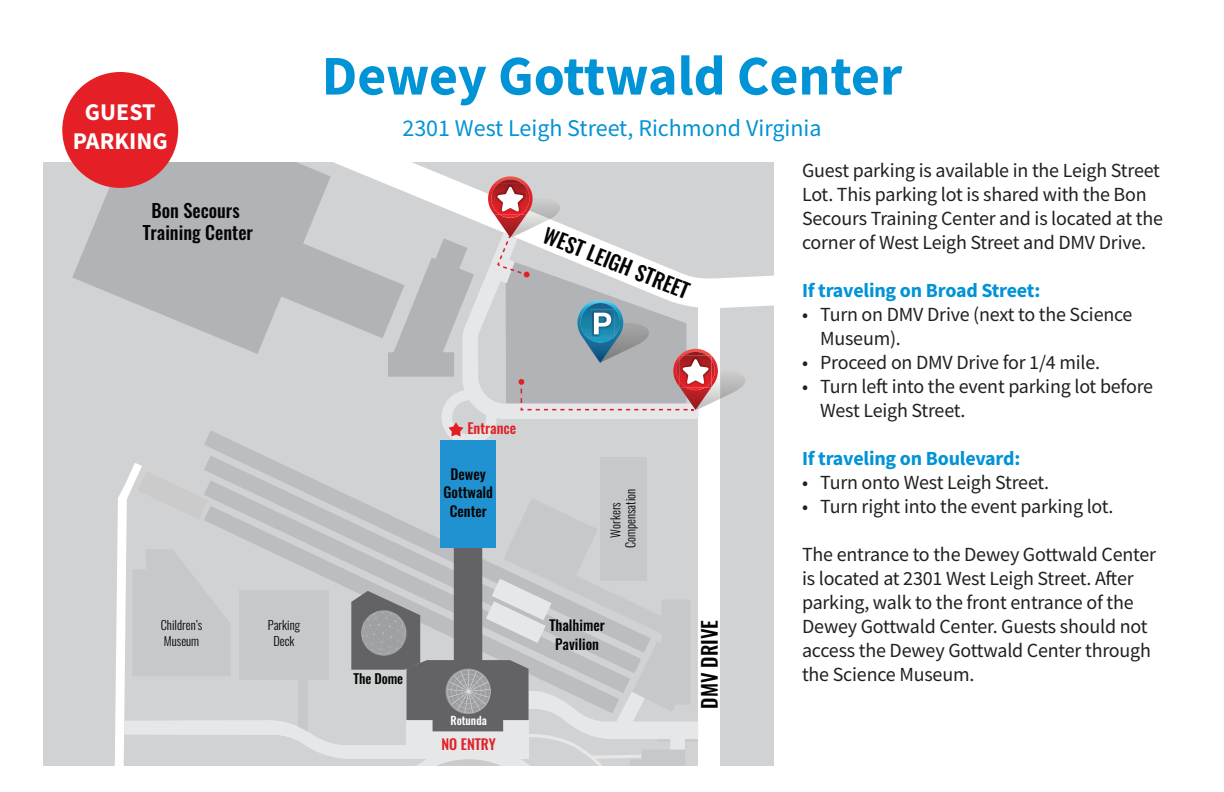
<style>
.page{position:relative;width:1224px;height:792px;background:#fff}
.page>*{position:absolute;margin:0;border:0;box-sizing:border-box;transform-origin:0 0}
.t1{font:700 56px "Source Sans Pro";color:#0093d5}
.t2{font:24px "Source Sans Pro";color:#0093d5}
.t3{font:700 24px/28.8px "Source Sans Pro";color:#fff;text-align:center}
.t4{font:500 20.6px "Oswald";color:#040503}
.t5{font:20px/24px "Source Sans Pro";letter-spacing:-.01em;color:#231f20}
.t6{font:700 20px "Source Sans Pro";letter-spacing:-.01em;color:#0093d5}
.t7{font:500 18.6px/22.2px "Oswald";color:#040503;text-align:center}
.t8{font:500 14.4px/18.6px "Oswald";color:#040503;text-align:center}
.t9{font:500 14.4px "Oswald";color:#e11f25}
.t10{font:500 13.4px "Oswald";letter-spacing:-.005em;color:#040503}
.t11{font:300 12.4px/16.4px "Oswald";color:#040503;text-align:center}
.t12{font:500 11.4px "Oswald";color:#fff}
</style>
<div class="page">
<div style="left:43px;top:162px;width:730px;height:603px;background:#d1d2d4"></div>
<div style="left:699px;top:302px;width:21px;height:463px;background:#fff"></div>
<svg style="left:333px;top:162px;width:440px;height:145px"></svg>
<svg style="left:72px;top:162px;width:257px;height:192px;fill:#b2b3b7"></svg>
<svg style="left:204px;top:431px;width:237px;height:25px"></svg>
<div style="left:441px;top:440px;width:55px;height:108px;background:#2192d1"></div>
<svg style="left:115px;top:463px;width:584px;height:302px"></svg>
<svg style="left:281px;top:176px;width:464px;height:270px"></svg>
<div style="left:62px;top:72px;width:116px;height:116px;background:#e41f25;border-radius:50%"></div>
<p class="t3" style="left:73px;top:98px;width:96px">GUEST<br>PARKING</p>
<h1 class="t1" style="left:322px;top:38px;width:582px">Dewey Gottwald Center</h1>
<p class="t2" style="left:402px;top:113px;width:421px">2301 West Leigh Street, Richmond Virginia</p>
<p class="t5" style="left:802px;top:158px;width:362px">Guest parking is available in the Leigh Street Lot. This parking lot is shared with the Bon Secours Training Center and is located at the corner of West Leigh Street and DMV Drive.</p>
<p class="t6" style="left:802px;top:277px;width:240px">If traveling on Broad Street:</p>
<p class="t5" style="left:820px;top:302px;width:314px;text-indent:-18px">• Turn on DMV Drive (next to the Science<br>Museum).</p>
<p class="t5" style="left:802px;top:350px;width:299px">• Proceed on DMV Drive for 1/4 mile.</p>
<p class="t5" style="left:820px;top:374px;width:335px;text-indent:-18px">• Turn left into the event parking lot before<br>West Leigh Street.</p>
<p class="t6" style="left:802px;top:445px;width:220px">If traveling on Boulevard:</p>
<p class="t5" style="left:802px;top:470px;width:249px">• Turn onto West Leigh Street.</p>
<p class="t5" style="left:802px;top:494px;width:313px">• Turn right into the event parking lot.</p>
<p class="t5" style="left:802px;top:542px;width:356px">The entrance to the Dewey Gottwald Center is located at 2301 West Leigh Street. After parking, walk to the front entrance of the Dewey Gottwald Center. Guests should not access the Dewey Gottwald Center through the Science Museum.</p>
<p class="t7" style="left:143px;top:199px;width:112px">Bon Secours<br>Training Center</p>
<p class="t4" style="left:550px;top:221px;width:157px;rotate:22deg">WEST LEIGH STREET</p>
<p class="t9" style="left:468px;top:419px;width:50px">Entrance</p>
<p class="t8" style="left:443px;top:465px;width:51px">Dewey<br>Gottwald<br>Center</p>
<p class="t11" style="left:608px;top:548px;width:61px;line-height:14.8px;rotate:-90deg">Workers<br>Compensation</p>
<p class="t11" style="left:161px;top:617px;width:43px;text-align:left">Children’s<br>Museum</p>
<p class="t11" style="left:883px;top:612px;width:22px">DMV</p>
<p class="t11" style="left:268px;top:617px;width:34px">Parking<br>Deck</p>
<p class="t8" style="left:549px;top:616px;width:57px">Thalhimer<br>Pavilion</p>
<p class="t4" style="left:695px;top:709px;width:90px;rotate:-90deg">DMV DRIVE</p>
<p class="t10" style="left:353px;top:669px;width:51px">The Dome</p>
<p class="t12" style="left:450px;top:712px;width:38px">Rotunda</p>
<p class="t9" style="left:442px;top:734px;width:56px">NO ENTRY</p>
</div>
